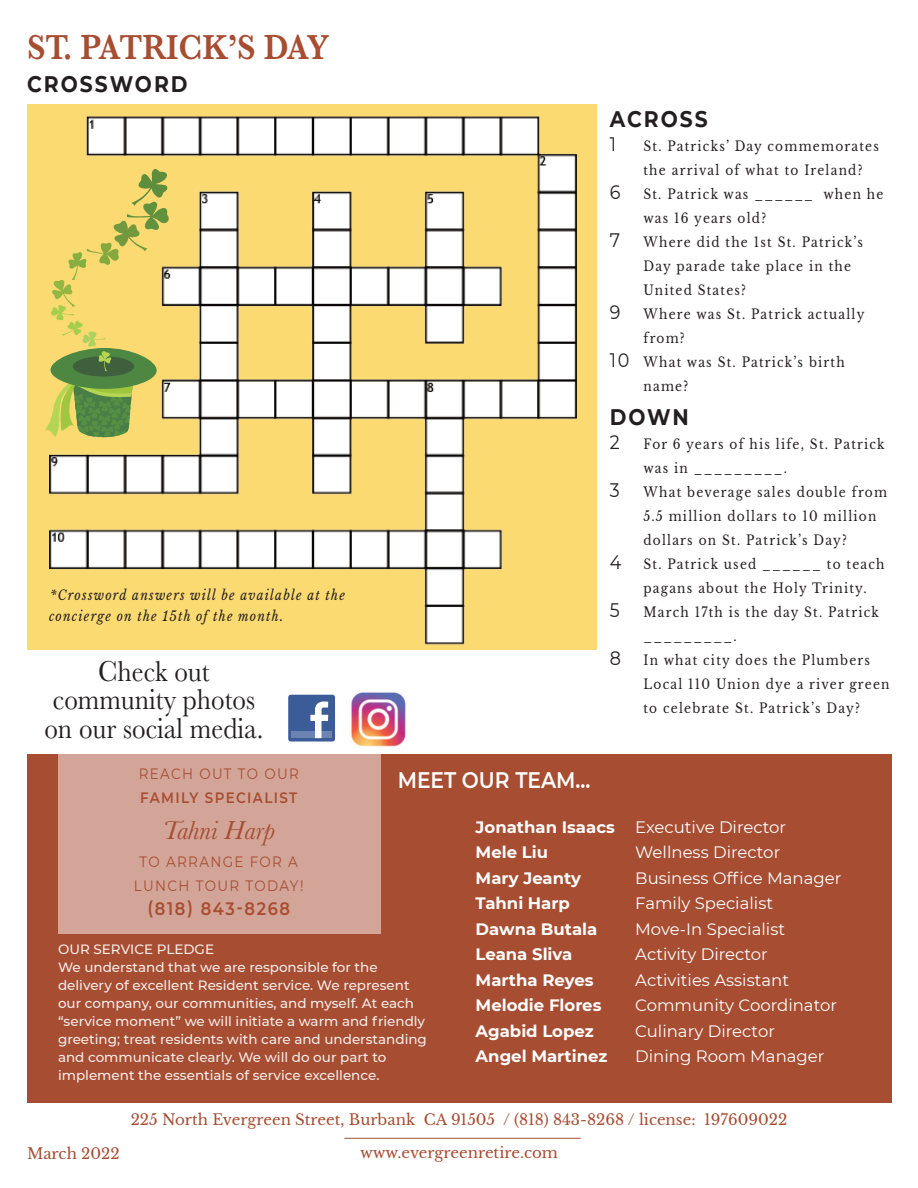
<style>
.page{position:relative;width:918px;height:1188px;background:#fff}
.page>*{position:absolute;margin:0;border:0;box-sizing:border-box;transform-origin:0 0}
.t1{font:600 36px "Baskerville";color:#a74d32;scale:.9 1}
.t2{font:30px/28.5px "Baskerville";color:#231f20;text-align:center;scale:.9 1}
.t3{font:italic 27px "Baskerville";color:#a74d32}
.t4{font:700 22.5px "Montserrat";letter-spacing:.1em;color:#231f20;scale:.9 1}
.t5{font:600 22.5px "Montserrat";color:#fff;scale:.9 1}
.t6{font:19.5px "Montserrat";color:#231f20;scale:.9 1}
.t7{font:600 18px "Montserrat";letter-spacing:.1em;color:#a74d32;scale:.9 1}
.t8{font:16.5px "Montserrat";color:#fff}
.t9{font:700 16.5px/25.5px "Montserrat";color:#fff}
.t10{font:15px "Libre Baskerville";color:#a74d32}
.t11{font:15px/24px "Montserrat";letter-spacing:.1em;color:#a74d32;text-align:center;scale:.9 1}
.t12{font:600 15px "Montserrat";letter-spacing:.1em;color:#a74d32;scale:.9 1}
.t13{font:13.5px "Libre Baskerville";letter-spacing:.1em;color:#231f20;scale:.9 1}
.t14{font:500 13.5px/18px "Montserrat";color:rgb(255 255 255/.9)}
.t15{font:italic 13.5px/21px "Libre Baskerville";letter-spacing:.1em;color:#231f20;scale:.9 1}
.s1{font-family:"Montserrat";font-size:19.5px}
.s2{font-weight:400}
</style>
<div class="page">
<div style="left:27px;top:754px;width:864px;height:349px;background:#a74d32"></div>
<hr style="left:344px;top:1138px;width:237px;height:1px;background:#a74d32">
<div style="left:58px;top:753px;width:322px;height:180px;background:#d2a598"></div>
<img style="left:27px;top:105px;width:570px;height:545px">
<div style="left:288px;top:695px;width:47px;height:47px;background:#3b5b99;border-radius:3px"></div>
<div style="left:292px;top:731px;width:40px;height:7px;background:#6d84b3"></div>
<svg style="left:310px;top:702px;width:18px;height:36px"></svg>
<img style="left:351px;top:692px;width:55px;height:55px">
<svg style="left:45px;top:169px;width:124px;height:268px;background:#d1c665"></svg>
<h1 class="t1" style="left:27px;top:27px;width:337px">ST. PATRICK’S DAY</h1>
<h3 class="t4" style="left:27px;top:70px;width:180px">CROSSWORD</h3>
<p class="t15" style="left:49px;top:585px;width:330px">*Crossword answers will be available at the concierge on the 15th of the month.</p>
<h2 class="t2" style="left:44px;top:657px;width:245px">Check out community photos on our social media.</h2>
<h3 class="t4" style="left:610px;top:105px;width:110px">ACROSS</h3>
<h3 class="t6" style="left:610px;top:132px;width:9px">1</h3>
<p class="t13" style="left:643px;top:138px;width:263px">St. Patricks’ Day commemorates</p>
<p class="t13" style="left:643px;top:162px;width:245px">the arrival of what to Ireland?</p>
<p class="t13" style="left:610px;top:186px;width:306px"><span class="s1">6</span> St. Patrick was ______ when he</p>
<p class="t13" style="left:643px;top:210px;width:138px">was 16 years old?</p>
<p class="t13" style="left:610px;top:234px;width:283px"><span class="s1">7</span> Where did the 1st St. Patrick’s</p>
<p class="t13" style="left:643px;top:258px;width:232px">Day parade take place in the</p>
<p class="t13" style="left:643px;top:282px;width:116px">United States?</p>
<p class="t13" style="left:610px;top:306px;width:285px"><span class="s1">9</span> Where was St. Patrick actually</p>
<p class="t13" style="left:643px;top:330px;width:47px">from?</p>
<p class="t13" style="left:610px;top:354px;width:263px"><span class="s1">10</span> What was St. Patrick’s birth</p>
<p class="t13" style="left:643px;top:378px;width:51px">name?</p>
<h3 class="t4" style="left:610px;top:403px;width:89px">DOWN</h3>
<p class="t13" style="left:610px;top:436px;width:307px"><span class="s1">2</span> For 6 years of his life, St. Patrick</p>
<p class="t13" style="left:643px;top:460px;width:161px">was in _________.</p>
<p class="t13" style="left:610px;top:484px;width:310px"><span class="s1">3</span> What beverage sales double from</p>
<p class="t13" style="left:643px;top:508px;width:260px">5.5 million dollars to 10 million</p>
<p class="t13" style="left:643px;top:532px;width:228px">dollars on St. Patrick’s Day?</p>
<p class="t13" style="left:610px;top:556px;width:307px"><span class="s1">4</span> St. Patrick used ______ to teach</p>
<p class="t13" style="left:643px;top:580px;width:250px">pagans about the Holy Trinity.</p>
<p class="t13" style="left:610px;top:604px;width:301px"><span class="s1">5</span> March 17th is the day St. Patrick</p>
<p class="t13" style="left:643px;top:628px;width:105px">_________.</p>
<p class="t13" style="left:610px;top:652px;width:291px"><span class="s1">8</span> In what city does the Plumbers</p>
<p class="t13" style="left:643px;top:676px;width:275px">Local 110 Union dye a river green</p>
<p class="t13" style="left:643px;top:700px;width:242px">to celebrate St. Patrick’s Day?</p>
<p class="t11" style="left:139px;top:761px;width:179px">REACH OUT TO OUR</p>
<p class="t12" style="left:140px;top:788px;width:176px">FAMILY SPECIALIST</p>
<h3 class="t3" style="left:163px;top:815px;width:114px">Tahni Harp</h3>
<p class="t11" style="left:134px;top:850px;width:190px">TO ARRANGE FOR A<br>LUNCH TOUR TODAY!</p>
<h3 class="t7" style="left:147px;top:898px;width:160px">(818) 843-8268</h3>
<p class="t14" style="left:58px;top:940px;width:370px">OUR SERVICE PLEDGE<br>We understand that we are responsible for the delivery of excellent Resident service. We represent our company, our communities, and myself. At each “service moment” we will initiate a warm and friendly greeting; treat residents with care and understanding and communicate clearly. We will do our part to implement the essentials of service excellence.</p>
<h3 class="t5" style="left:398px;top:766px;width:216px">MEET OUR TEAM...</h3>
<p class="t9" style="left:476px;top:814px;width:312px">Jonathan Isaacs <span class="s2">Executive Director<br></span>Mele Liu</p>
<p class="t8" style="left:635px;top:842px;width:147px">Wellness Director</p>
<p class="t9" style="left:476px;top:865px;width:107px">Mary Jeanty</p>
<p class="t8" style="left:635px;top:868px;width:208px">Business Office Manager</p>
<p class="t9" style="left:476px;top:891px;width:96px">Tahni Harp</p>
<p class="t8" style="left:635px;top:893px;width:139px">Family Specialist</p>
<p class="t9" style="left:476px;top:916px;width:123px">Dawna Butala</p>
<p class="t8" style="left:635px;top:919px;width:151px">Move-In Specialist</p>
<p class="t9" style="left:476px;top:942px;width:98px">Leana Sliva</p>
<p class="t8" style="left:635px;top:944px;width:134px">Activity Director</p>
<p class="t9" style="left:476px;top:967px;width:119px">Martha Reyes</p>
<p class="t8" style="left:635px;top:970px;width:155px">Activities Assistant</p>
<p class="t9" style="left:476px;top:993px;width:127px">Melodie Flores</p>
<p class="t8" style="left:635px;top:995px;width:203px">Community Coordinator</p>
<p class="t9" style="left:476px;top:1018px;width:120px">Agabid Lopez</p>
<p class="t8" style="left:635px;top:1021px;width:141px">Culinary Director</p>
<p class="t9" style="left:476px;top:1044px;width:133px">Angel Martinez</p>
<p class="t8" style="left:635px;top:1046px;width:191px">Dining Room Manager</p>
<p class="t10" style="left:131px;top:1111px;width:658px">225 North Evergreen Street, Burbank CA 91505 / (818) 843-8268 / license: 197609022</p>
<p class="t10" style="left:27px;top:1145px;width:94px">March 2022</p>
<p class="t10" style="left:360px;top:1144px;width:199px">www.evergreenretire.com</p>
</div>
